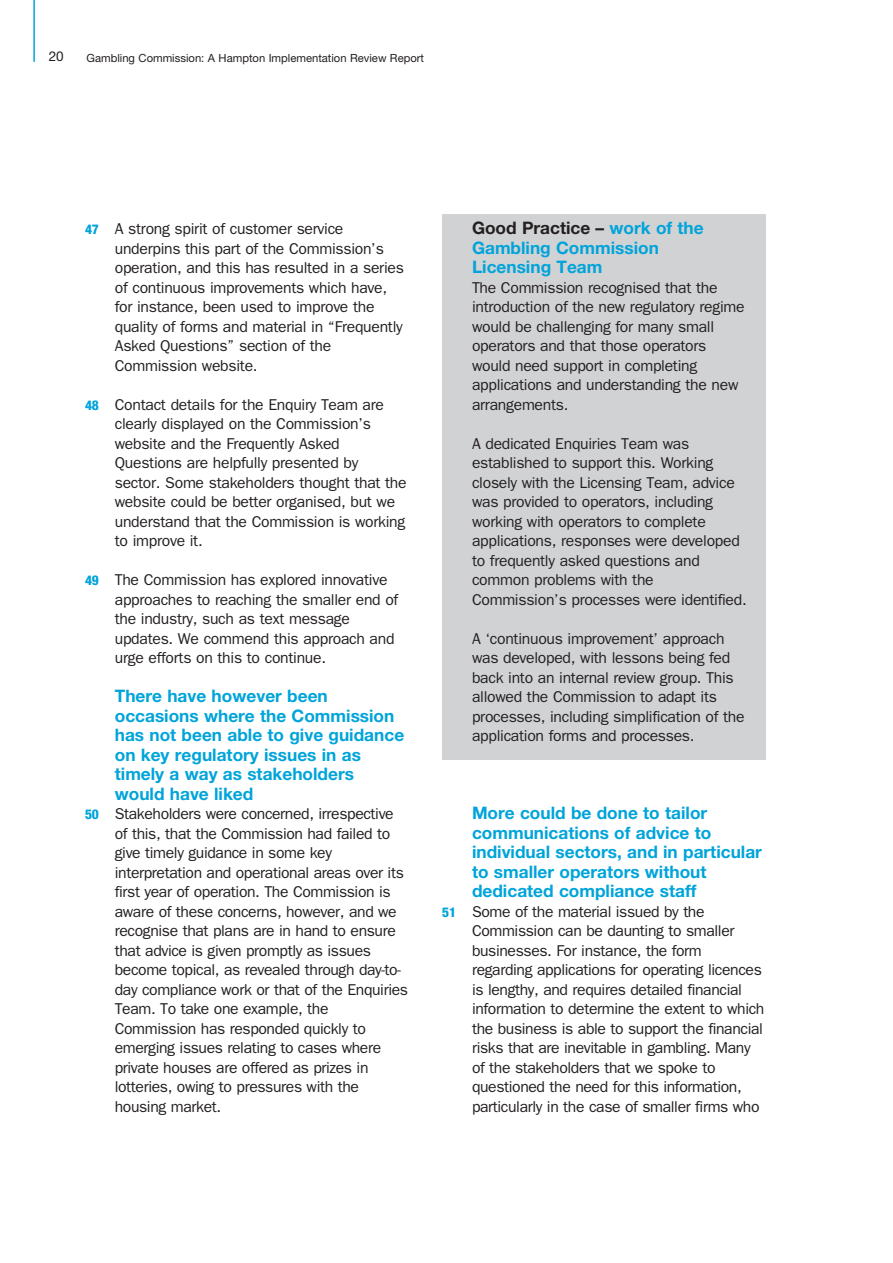
<style>
.page{position:relative;width:893px;height:1263px;background:#fff}
.page>*{position:absolute;margin:0;border:0;box-sizing:border-box;transform-origin:0 0}
.t1{font:700 17.25px/19.5px "Helvetica Neue LT Pro";color:#00a4da}
.t2{font:15.75px/19.5px "Franklin Gothic";letter-spacing:-.02em;color:#231f20}
.t3{font:13.5px "Helvetica Neue LT Pro";color:#231f20}
.t4{font:11.25px "Helvetica Neue LT Pro";color:#231f20}
.s1{color:#231f20}
.s2{font-family:"Helvetica Neue LT Pro";font-weight:800;font-stretch:condensed;font-size:13.5px;color:#00a4da}
</style>
<div class="page">
<hr style="left:33px;top:0;width:2px;height:62px;background:#00a4da">
<div style="left:442px;top:214px;width:323px;height:545px;background:#d1d2d4"></div>
<p class="t3" style="left:49px;top:52px;width:17px">20</p>
<p class="t4" style="left:87px;top:54px;width:339px">Gambling Commission: A Hampton Implementation Review Report</p>
<p class="t1" style="left:472px;top:220px;width:233px"><span class="s1">Good Practice –</span> work of the<br>Gambling Commission<br>Licensing Team</p>
<p class="t2" style="left:472px;top:279px;width:274px">The Commission recognised that the introduction of the new regulatory regime would be challenging for many small operators and that those operators would need support in completing applications and understanding the new arrangements.</p>
<p class="t2" style="left:472px;top:435px;width:276px">A dedicated Enquiries Team was established to support this. Working closely with the Licensing Team, advice was provided to operators, including working with operators to complete applications, responses were developed to frequently asked questions and common problems with the Commission’s processes were identified.</p>
<p class="t2" style="left:472px;top:630px;width:274px">A ‘continuous improvement’ approach was developed, with lessons being fed back into an internal review group. This allowed the Commission to adapt its processes, including simplification of the application forms and processes.</p>
<p class="t2" style="left:115px;top:220px;width:291px;text-indent:-30px"><span class="s2">47</span> A strong spirit of customer service underpins this part of the Commission’s operation, and this has resulted in a series of continuous improvements which have, for instance, been used to improve the quality of forms and material in “Frequently Asked Questions” section of the Commission website.</p>
<p class="t2" style="left:115px;top:396px;width:293px;text-indent:-30px"><span class="s2">48</span> Contact details for the Enquiry Team are clearly displayed on the Commission’s website and the Frequently Asked Questions are helpfully presented by sector. Some stakeholders thought that the website could be better organised, but we understand that the Commission is working to improve it.</p>
<p class="t2" style="left:115px;top:571px;width:285px;text-indent:-30px"><span class="s2">49</span> The Commission has explored innovative approaches to reaching the smaller end of the industry, such as text message updates. We commend this approach and urge efforts on this to continue.</p>
<p class="t1" style="left:115px;top:688px;width:291px">There have however been occasions where the Commission has not been able to give guidance on key regulatory issues in as timely a way as stakeholders would have liked</p>
<p class="t2" style="left:115px;top:805px;width:295px;text-indent:-30px"><span class="s2">50</span> Stakeholders were concerned, irrespective of this, that the Commission had failed to give timely guidance in some key interpretation and operational areas over its first year of operation. The Commission is aware of these concerns, however, and we recognise that plans are in hand to ensure that advice is given promptly as issues become topical, as revealed through day-to&shy;day compliance work or that of the Enquiries Team. To take one example, the Commission has responded quickly to emerging issues relating to cases where private houses are offered as prizes in lotteries, owing to pressures with the housing market.</p>
<p class="t1" style="left:472px;top:805px;width:291px">More could be done to tailor communications of advice to individual sectors, and in particular to smaller operators without dedicated compliance staff</p>
<p class="t2" style="left:472px;top:903px;width:294px;text-indent:-30px"><span class="s2">51</span> Some of the material issued by the Commission can be daunting to smaller businesses. For instance, the form regarding applications for operating licences is lengthy, and requires detailed financial information to determine the extent to which the business is able to support the financial risks that are inevitable in gambling. Many of the stakeholders that we spoke to questioned the need for this information, particularly in the case of smaller firms who</p>
</div>
